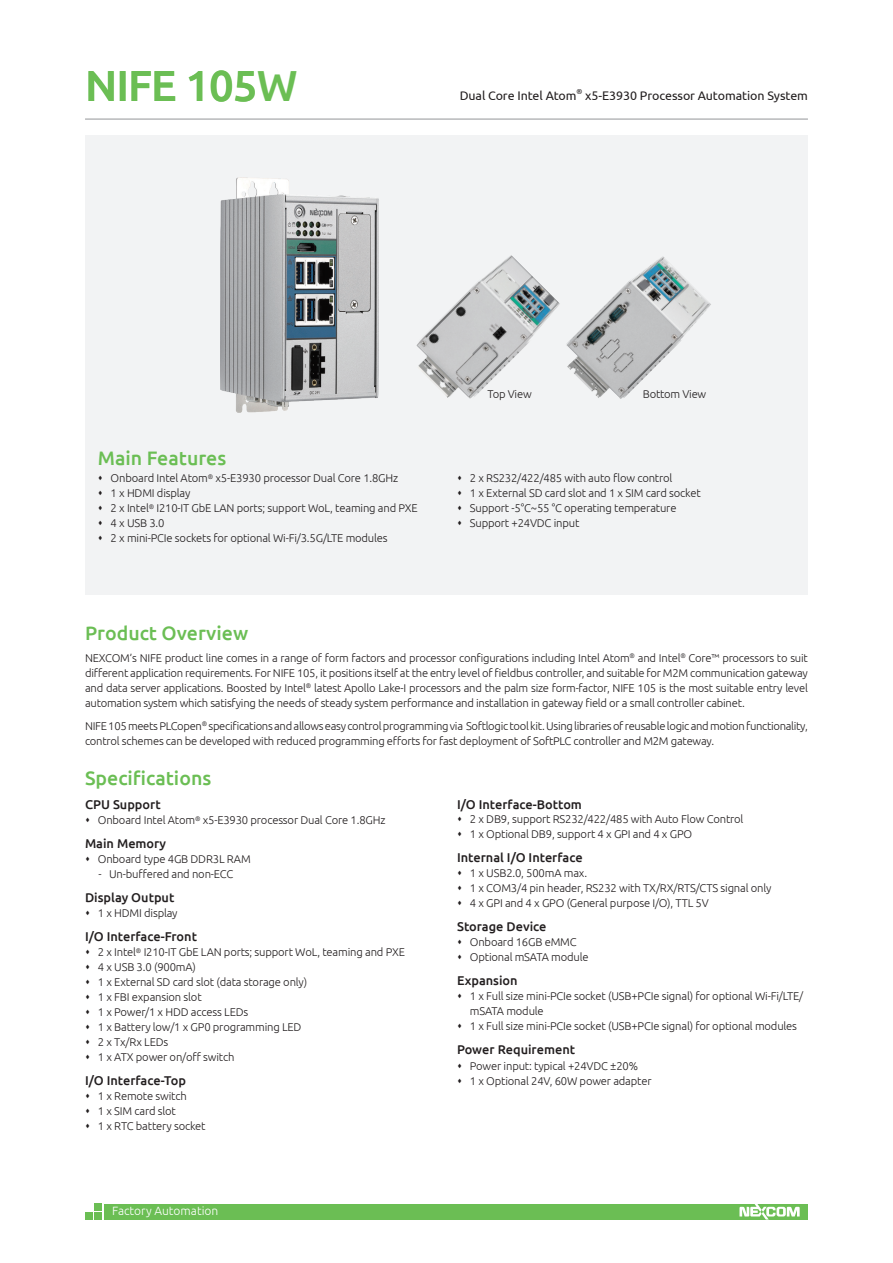
<style>
.page{position:relative;width:893px;height:1263px;background:#fff}
.page>*{position:absolute;margin:0;border:0;box-sizing:border-box;transform-origin:0 0}
.model_name{font:500 43.5px "Ubuntu";letter-spacing:-.02em;color:#6bbe54}
.t1{font:500 19.5px "Ubuntu";color:#6bbe54}
.item{font:500 12.75px "Ubuntu";color:#231f20}
.model_describe{font:12.45px "Ubuntu";letter-spacing:-.005em;color:#231f20}
.t2{font:300 12px "Ubuntu";color:#fff}
.product_overview{font:300 11.25px/15px "Ubuntu";letter-spacing:-.015em;color:#231f20}
.model_describe-2{font:7.2px "Ubuntu";color:#231f20}
</style>
<div class="page">
<div style="left:104px;top:1204px;width:704px;height:15px;background:#6bbe54"></div>
<div style="left:94px;top:1203px;width:7px;height:7px;background:#6bbe54"></div>
<div style="left:94px;top:1213px;width:7px;height:7px;background:#6bbe54"></div>
<div style="left:85px;top:1213px;width:7px;height:7px;background:#6bbe54"></div>
<svg style="left:739px;top:1204px;width:61px;height:15px"></svg>
<hr style="left:85px;top:119px;width:723px;height:1px;background:#939598">
<div style="left:85px;top:136px;width:723px;height:459px;background:#f2f3f4"></div>
<img style="left:220px;top:178px;width:159px;height:234px">
<img style="left:416px;top:255px;width:139px;height:144px">
<img style="left:555px;top:256px;width:156px;height:143px">
<p class="model_name" style="left:85px;top:58px;width:214px">NIFE 105W</p>
<p class="model_describe" style="left:460px;top:88px;width:118px">Dual Core Intel Atom</p>
<p class="model_describe-2" style="left:577px;top:87px;width:7px">®</p>
<p class="model_describe" style="left:585px;top:88px;width:224px">x5-E3930 Processor Automation System</p>
<h2 class="t1" style="left:98px;top:446px;width:130px">Main Features</h2>
<p class="product_overview" style="left:111px;top:471px;width:289px">Onboard Intel Atom<sup>®</sup> x5-E3930 processor Dual Core 1.8GHz</p>
<p class="product_overview" style="left:111px;top:486px;width:81px">1 x HDMI display</p>
<p class="product_overview" style="left:111px;top:501px;width:309px">2 x Intel<sup>®</sup> I210-IT GbE LAN ports; support WoL, teaming and PXE</p>
<p class="product_overview" style="left:111px;top:516px;width:55px">4 x USB 3.0</p>
<p class="product_overview" style="left:111px;top:531px;width:279px">2 x mini-PCIe sockets for optional Wi-Fi/3.5G/LTE modules</p>
<p class="product_overview" style="left:487px;top:386px;width:46px">Top View</p>
<p class="product_overview" style="left:643px;top:386px;width:65px">Bottom View</p>
<p class="product_overview" style="left:470px;top:471px;width:204px">2 x RS232/422/485 with auto flow control</p>
<p class="product_overview" style="left:470px;top:486px;width:232px">1 x External SD card slot and 1 x SIM card socket</p>
<p class="product_overview" style="left:470px;top:501px;width:208px">Support -5°C~55 °C operating temperature</p>
<p class="product_overview" style="left:470px;top:516px;width:111px">Support +24VDC input</p>
<p class="t1" style="left:85px;top:621px;width:165px">Product Overview</p>
<p class="product_overview" style="left:85px;top:650px;width:724px;text-align:justify">NEXCOM’s NIFE product line comes in a range of form factors and processor configurations including Intel Atom<sup>®</sup> and Intel<sup>®</sup> Core™ processors to suit different application requirements. For NIFE 105, it positions itself at the entry level of fieldbus controller, and suitable for M2M communication gateway and data server applications. Boosted by Intel<sup>®</sup> latest Apollo Lake-I processors and the palm size form-factor, NIFE 105 is the most suitable entry level automation system which satisfying the needs of steady system performance and installation in gateway field or a small controller cabinet.</p>
<p class="product_overview" style="left:85px;top:718px;width:724px">NIFE 105 meets PLCopen<sup>®</sup> specificationsandallowseasycontrolprogrammingvia Softlogic toolkit.Usinglibrariesofreusablelogicandmotionfunctionality, control schemes can be developed with reduced programming efforts for fast deployment of SoftPLC controller and M2M gateway.</p>
<p class="t1" style="left:85px;top:766px;width:128px">Specifications</p>
<p class="item" style="left:85px;top:797px;width:77px">CPU Support</p>
<p class="product_overview" style="left:98px;top:812px;width:289px">Onboard Intel Atom<sup>®</sup> x5-E3930 processor Dual Core 1.8GHz</p>
<p class="item" style="left:85px;top:836px;width:83px">Main Memory</p>
<p class="product_overview" style="left:98px;top:851px;width:154px">Onboard type 4GB DDR3L RAM</p>
<p class="product_overview" style="left:99px;top:866px;width:136px">- Un-buffered and non-ECC</p>
<p class="item" style="left:85px;top:890px;width:91px">Display Output</p>
<p class="product_overview" style="left:98px;top:905px;width:81px">1 x HDMI display</p>
<p class="item" style="left:85px;top:929px;width:113px">I/O Interface-Front</p>
<p class="product_overview" style="left:98px;top:944px;width:309px">2 x Intel<sup>®</sup> I210-IT GbE LAN ports; support WoL, teaming and PXE</p>
<p class="product_overview" style="left:98px;top:959px;width:100px">4 x USB 3.0 (900mA)</p>
<p class="product_overview" style="left:98px;top:974px;width:211px">1 x External SD card slot (data storage only)</p>
<p class="product_overview" style="left:98px;top:989px;width:105px">1 x FBI expansion slot</p>
<p class="product_overview" style="left:98px;top:1004px;width:152px">1 x Power/1 x HDD access LEDs</p>
<p class="product_overview" style="left:98px;top:1019px;width:205px">1 x Battery low/1 x GP0 programming LED</p>
<p class="product_overview" style="left:98px;top:1034px;width:72px">2 x Tx/Rx LEDs</p>
<p class="product_overview" style="left:98px;top:1049px;width:138px">1 x ATX power on/off switch</p>
<p class="item" style="left:85px;top:1073px;width:103px">I/O Interface-Top</p>
<p class="product_overview" style="left:98px;top:1088px;width:90px">1 x Remote switch</p>
<p class="product_overview" style="left:98px;top:1103px;width:80px">1 x SIM card slot</p>
<p class="product_overview" style="left:98px;top:1118px;width:109px">1 x RTC battery socket</p>
<p class="t2" style="left:112px;top:1203px;width:108px">Factory Automation</p>
<p class="item" style="left:457px;top:797px;width:126px">I/O Interface-Bottom</p>
<p class="product_overview" style="left:470px;top:811px;width:275px">2 x DB9, support RS232/422/485 with Auto Flow Control</p>
<p class="product_overview" style="left:470px;top:826px;width:224px">1 x Optional DB9, support 4 x GPI and 4 x GPO</p>
<p class="item" style="left:457px;top:849px;width:127px">Internal I/O Interface</p>
<p class="product_overview" style="left:470px;top:865px;width:119px">1 x USB2.0, 500mA max.</p>
<p class="product_overview" style="left:470px;top:880px;width:303px">1 x COM3/4 pin header, RS232 with TX/RX/RTS/CTS signal only</p>
<p class="product_overview" style="left:470px;top:895px;width:240px">4 x GPI and 4 x GPO (General purpose I/O), TTL 5V</p>
<p class="item" style="left:457px;top:918px;width:91px">Storage Device</p>
<p class="product_overview" style="left:470px;top:934px;width:108px">Onboard 16GB eMMC</p>
<p class="product_overview" style="left:470px;top:949px;width:120px">Optional mSATA module</p>
<p class="item" style="left:457px;top:972px;width:62px">Expansion</p>
<p class="product_overview" style="left:470px;top:988px;width:335px">1 x Full size mini-PCIe socket (USB+PCIe signal) for optional Wi-Fi/LTE/ mSATA module</p>
<p class="product_overview" style="left:470px;top:1018px;width:329px">1 x Full size mini-PCIe socket (USB+PCIe signal) for optional modules</p>
<p class="item" style="left:457px;top:1041px;width:120px">Power Requirement</p>
<p class="product_overview" style="left:470px;top:1058px;width:170px">Power input: typical +24VDC ±20%</p>
<p class="product_overview" style="left:470px;top:1073px;width:183px">1 x Optional 24V, 60W power adapter</p>
</div>
